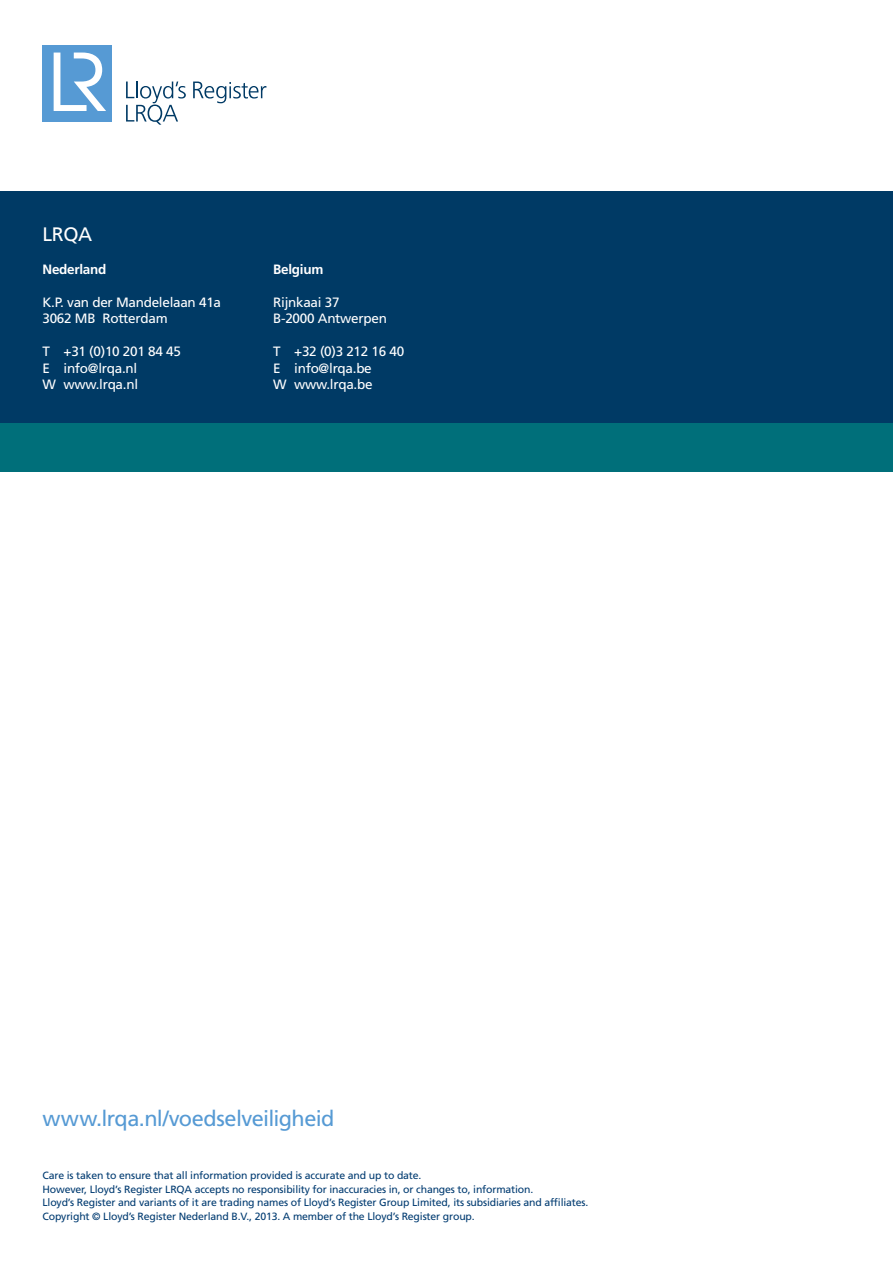
<style>
.page{position:relative;width:893px;height:1263px;background:#fff}
.page>*{position:absolute;margin:0;border:0;box-sizing:border-box;transform-origin:0 0}
.t1{font:21.75px "Frutiger LT Pro";letter-spacing:-.03em;color:#569ad4}
.t2{font:19.5px "Frutiger LT Pro";color:#fff}
.t3{font:13.5px/16.5px "Frutiger LT Pro";letter-spacing:-.02em;color:#fff}
.t4{font:700 13.5px "Frutiger LT Pro";letter-spacing:-.02em;color:#fff}
.t5{font:10.5px/13.5px "Frutiger LT Pro";letter-spacing:-.015em;color:#003b71}
</style>
<div class="page">
<div style="left:0;top:422px;width:893px;height:50px;background:#006f7a"></div>
<div style="left:42px;top:45px;width:70px;height:77px;background:#569ad4"></div>
<svg style="left:54px;top:53px;width:52px;height:58px"></svg>
<svg style="left:193px;top:82px;width:73px;height:21px"></svg>
<svg style="left:126px;top:82px;width:60px;height:43px"></svg>
<div style="left:0;top:191px;width:893px;height:231px;background:#003a65"></div>
<h2 class="t2" style="left:43px;top:222px;width:51px">LRQA</h2>
<p class="t4" style="left:43px;top:261px;width:65px">Nederland</p>
<p class="t3" style="left:43px;top:294px;width:180px">K.P. van der Mandelelaan 41a<br>3062 MB Rotterdam</p>
<p class="t3" style="left:43px;top:343px;width:140px">T +31 (0)10 201 84 45<br>E info@lrqa.nl<br>W www.lrqa.nl</p>
<p class="t4" style="left:273px;top:261px;width:52px">Belgium</p>
<p class="t3" style="left:273px;top:294px;width:115px">Rijnkaai 37<br>B-2000 Antwerpen</p>
<p class="t3" style="left:273px;top:343px;width:133px">T +32 (0)3 212 16 40<br>E info@lrqa.be<br>W www.lrqa.be</p>
<h1 class="t1" style="left:43px;top:1106px;width:294px">www.lrqa.nl/voedselveiligheid</h1>
<p class="t5" style="left:43px;top:1169px;width:547px">Care is taken to ensure that all information provided is accurate and up to date.<br>However, Lloyd’s Register LRQA accepts no responsibility for inaccuracies in, or changes to, information.<br>Lloyd’s Register and variants of it are trading names of Lloyd’s Register Group Limited, its subsidiaries and affiliates.<br>Copyright © Lloyd’s Register Nederland B.V., 2013. A member of the Lloyd’s Register group.</p>
</div>
